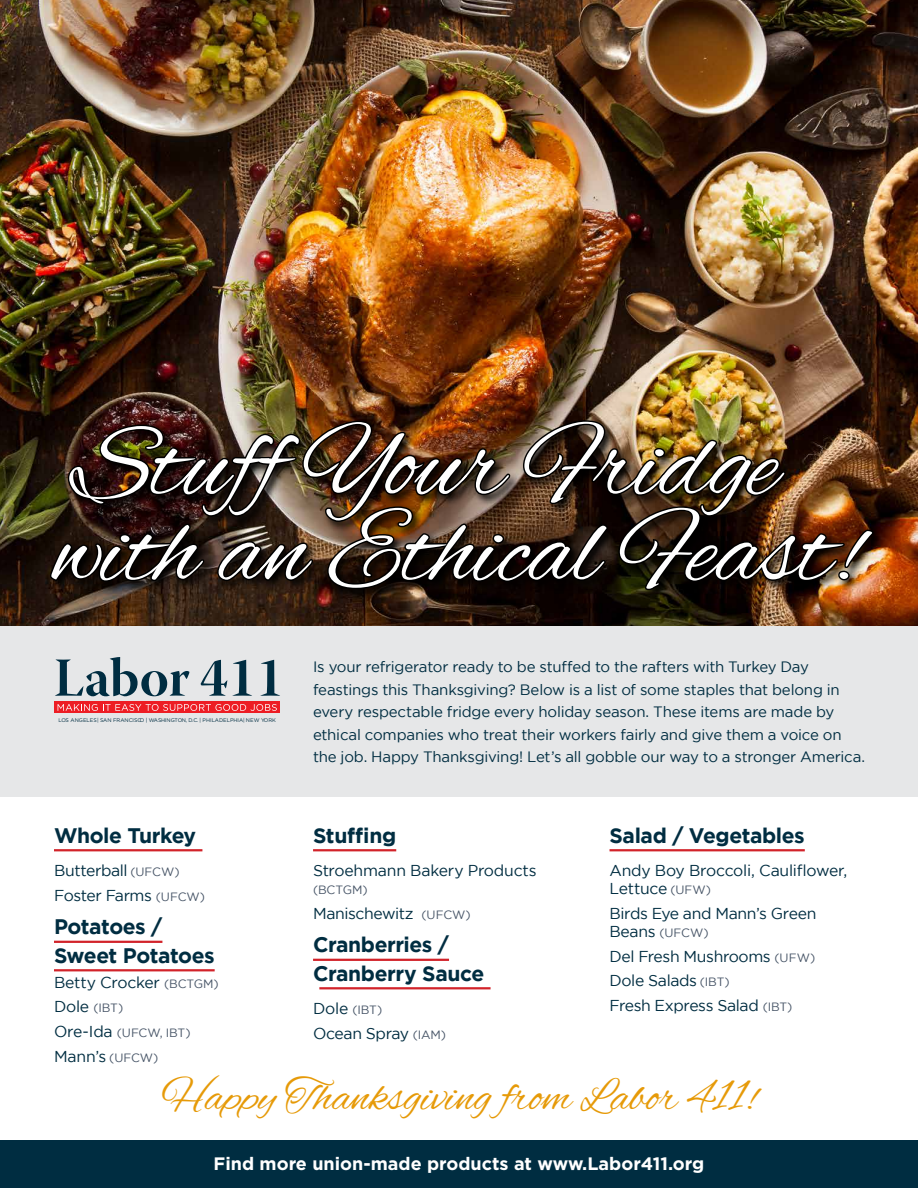
<style>
.page{position:relative;width:918px;height:1188px;background:#fff}
.page>*{position:absolute;margin:0;border:0;box-sizing:border-box;transform-origin:0 0}
.t1{font:107.4px/85.9px "Alex Brush";color:#fff}
.t2{font:45.9px "Alex Brush";color:#e69a08}
.t3{font:700 21px/28.5px "Gotham";letter-spacing:-.02em;color:#002d41}
.t4{font:700 18px "Gotham";color:#fff}
.t5{font:15.75px/24.8px "Gotham";letter-spacing:-.025em;color:#002d41}
.t6{font:15px/22.5px "Gotham";letter-spacing:-.015em;color:#002d41}
.t7{font:12px/24.8px "Gotham";letter-spacing:-.005em;color:#465466}
.t8{font:5.25px "Gotham";color:#002d41}
.s1{font-size:12px;color:#465466}
.s2{font-size:15.75px;color:#002d41}
</style>
<div class="page">
<img style="left:1px;top:0;width:916px;height:626px">
<div style="left:0;top:626px;width:918px;height:171px;background:#e6e7e8"></div>
<div style="left:0;top:1140px;width:918px;height:48px;background:#002d41"></div>
<img style="left:47px;top:417px;width:838px;height:185px">
<img style="left:49px;top:419px;width:827px;height:173px">
<svg style="left:55px;top:657px;width:134px;height:39px"></svg>
<svg style="left:201px;top:660px;width:51px;height:36px"></svg>
<svg style="left:260px;top:660px;width:20px;height:36px"></svg>
<div style="left:54px;top:702px;width:226px;height:11px;background:#ed1d24"></div>
<svg style="left:58px;top:704px;width:219px;height:7px"></svg>
<hr style="left:54px;top:849px;width:148px;height:2px;background:#d2232a">
<hr style="left:54px;top:941px;width:108px;height:2px;background:#d2232a">
<hr style="left:54px;top:969px;width:161px;height:2px;background:#d2232a">
<hr style="left:610px;top:849px;width:195px;height:2px;background:#d2232a">
<hr style="left:313px;top:849px;width:83px;height:2px;background:#d2232a">
<hr style="left:313px;top:959px;width:136px;height:2px;background:#d2232a">
<hr style="left:319px;top:987px;width:172px;height:2px;background:#d2232a">
<h1 class="t1" style="left:53px;top:429px;width:807px">Stuff Your Fridge with an Ethical Feast!</h1>
<p class="t8" style="left:58px;top:717px;width:219px">LOS ANGELES | SAN FRANCISCO | WASHINGTON, D.C. | PHILADELPHIA| NEW YORK</p>
<h3 class="t3" style="left:54px;top:821px;width:144px">Whole Turkey</h3>
<p class="t5" style="left:54px;top:858px;width:153px">Butterball <span class="s1">(UFCW)<br></span>Foster Farms <span class="s1">(UFCW)</span></p>
<h3 class="t3" style="left:54px;top:912px;width:162px">Potatoes /<br>Sweet Potatoes</h3>
<p class="t5" style="left:54px;top:969px;width:166px">Betty Crocker <span class="s1">(BCTGM)</span></p>
<p class="t7" style="left:54px;top:996px;width:138px"><span class="s2">Dole</span> (IBT)<br><span class="s2">Ore-Ida</span> (UFCW, IBT)</p>
<p class="t5" style="left:54px;top:1044px;width:106px">Mann’s <span class="s1">(UFCW)</span></p>
<p class="t6" style="left:313px;top:655px;width:554px">Is your refrigerator ready to be stuffed to the rafters with Turkey Day feastings this Thanksgiving? Below is a list of some staples that belong in every respectable fridge every holiday season. These items are made by ethical companies who treat their workers fairly and give them a voice on the job. Happy Thanksgiving! Let’s all gobble our way to a stronger America.</p>
<h3 class="t3" style="left:313px;top:821px;width:85px">Stuffing</h3>
<p class="t5" style="left:313px;top:858px;width:225px">Stroehmann Bakery Products</p>
<p class="t7" style="left:313px;top:877px;width:56px">(BCTGM)</p>
<p class="t5" style="left:313px;top:901px;width:159px">Manischewitz <span class="s1">(UFCW)</span></p>
<h3 class="t3" style="left:313px;top:930px;width:173px">Cranberries /<br>Cranberry Sauce</h3>
<p class="t7" style="left:313px;top:997px;width:71px"><span class="s2">Dole</span> (IBT)</p>
<p class="t5" style="left:313px;top:1021px;width:134px">Ocean Spray <span class="s1">(IAM)</span></p>
<h3 class="t3" style="left:610px;top:821px;width:197px">Salad / Vegetables</h3>
<p class="t5" style="left:610px;top:861px;width:239px;line-height:18px">Andy Boy Broccoli, Cauliflower,<br>Lettuce <span class="s1">(UFW)</span></p>
<p class="t5" style="left:610px;top:901px;width:208px">Birds Eye and Mann’s Green</p>
<p class="t7" style="left:610px;top:920px;width:101px"><span class="s2">Beans</span> (UFCW)</p>
<p class="t5" style="left:610px;top:943px;width:207px">Del Fresh Mushrooms <span class="s1">(UFW)<br></span>Dole Salads <span class="s1">(IBT)<br></span>Fresh Express Salad <span class="s1">(IBT)</span></p>
<h2 class="t2" style="left:162px;top:1071px;width:596px">Happy Thanksgiving from Labor 411!</h2>
<p class="t4" style="left:214px;top:1153px;width:492px">Find more union-made products at www.Labor411.org</p>
</div>
